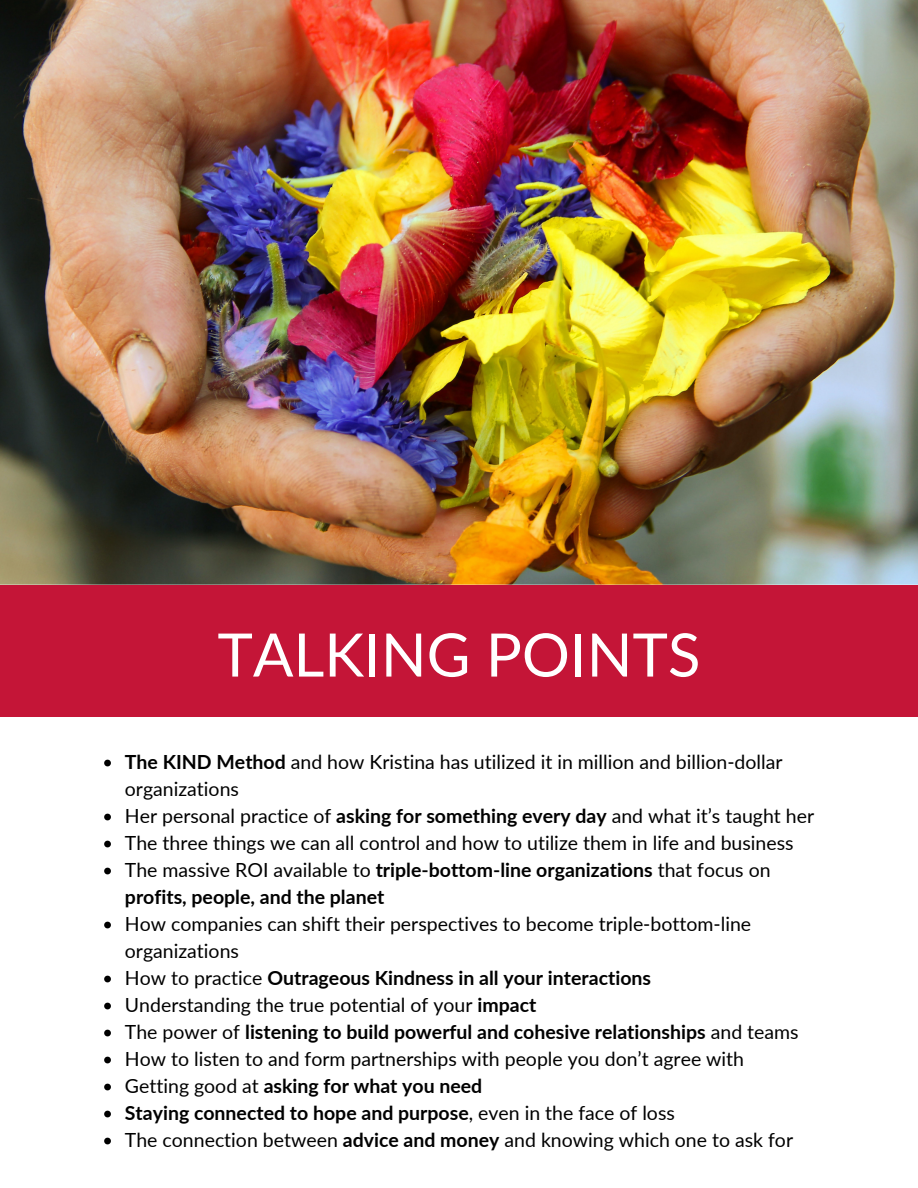
<style>
.page{position:relative;width:918px;height:1188px;background:#fff}
.page>*{position:absolute;margin:0;border:0;box-sizing:border-box;transform-origin:0 0}
.t1{font:60px "Lato";color:#fff}
.t2{font:19.5px/27px "Lato";color:#000}
.t3{font:700 19.5px/27px "Lato";color:#000}
.s1{font-weight:700}
.s2{font-weight:400}
</style>
<div class="page">
<img style="left:0;top:0;width:918px;height:585px">
<div style="left:0;top:585px;width:918px;height:132px;background:#c41537"></div>
<svg style="left:104px;top:760px;width:7px;height:6px"></svg>
<svg style="left:104px;top:814px;width:7px;height:6px"></svg>
<svg style="left:104px;top:841px;width:7px;height:6px"></svg>
<svg style="left:104px;top:868px;width:7px;height:6px"></svg>
<svg style="left:104px;top:922px;width:7px;height:6px"></svg>
<svg style="left:104px;top:976px;width:7px;height:6px"></svg>
<svg style="left:104px;top:1003px;width:7px;height:6px"></svg>
<svg style="left:104px;top:1030px;width:7px;height:6px"></svg>
<svg style="left:104px;top:1057px;width:7px;height:6px"></svg>
<svg style="left:104px;top:1084px;width:7px;height:6px"></svg>
<svg style="left:104px;top:1111px;width:7px;height:6px"></svg>
<svg style="left:104px;top:1138px;width:7px;height:6px"></svg>
<h1 class="t1" style="left:217px;top:617px;width:484px">TALKING POINTS</h1>
<p class="t2" style="left:125px;top:748px;width:659px"><span class="s1">The KIND Method</span> and how Kristina has utilized it in million and billion-dollar organizations</p>
<p class="t2" style="left:125px;top:802px;width:691px">Her personal practice of <span class="s1">asking for something every day</span> and what it’s taught her</p>
<p class="t2" style="left:125px;top:829px;width:670px">The three things we can all control and how to utilize them in life and business</p>
<p class="t3" style="left:125px;top:856px;width:647px"><span class="s2">The massive ROI available to</span> triple-bottom-line organizations <span class="s2">that focus on </span>profits, people, and the planet</p>
<p class="t2" style="left:125px;top:910px;width:628px">How companies can shift their perspectives to become triple-bottom-line organizations</p>
<p class="t3" style="left:125px;top:964px;width:528px"><span class="s2">How to practice</span> Outrageous Kindness in all your interactions</p>
<p class="t2" style="left:125px;top:991px;width:413px">Understanding the true potential of your <span class="s1">impact</span></p>
<p class="t3" style="left:125px;top:1018px;width:675px"><span class="s2">The power of</span> listening to build powerful and cohesive relationships <span class="s2">and teams</span></p>
<p class="t2" style="left:125px;top:1045px;width:621px">How to listen to and form partnerships with people you don’t agree with</p>
<p class="t3" style="left:125px;top:1072px;width:359px"><span class="s2">Getting good at</span> asking for what you need</p>
<p class="t3" style="left:125px;top:1099px;width:551px">Staying connected to hope and purpose<span class="s2">, even in the face of loss</span></p>
<p class="t2" style="left:125px;top:1126px;width:670px">The connection between <span class="s1">advice and money</span> and knowing which one to ask for</p>
</div>
